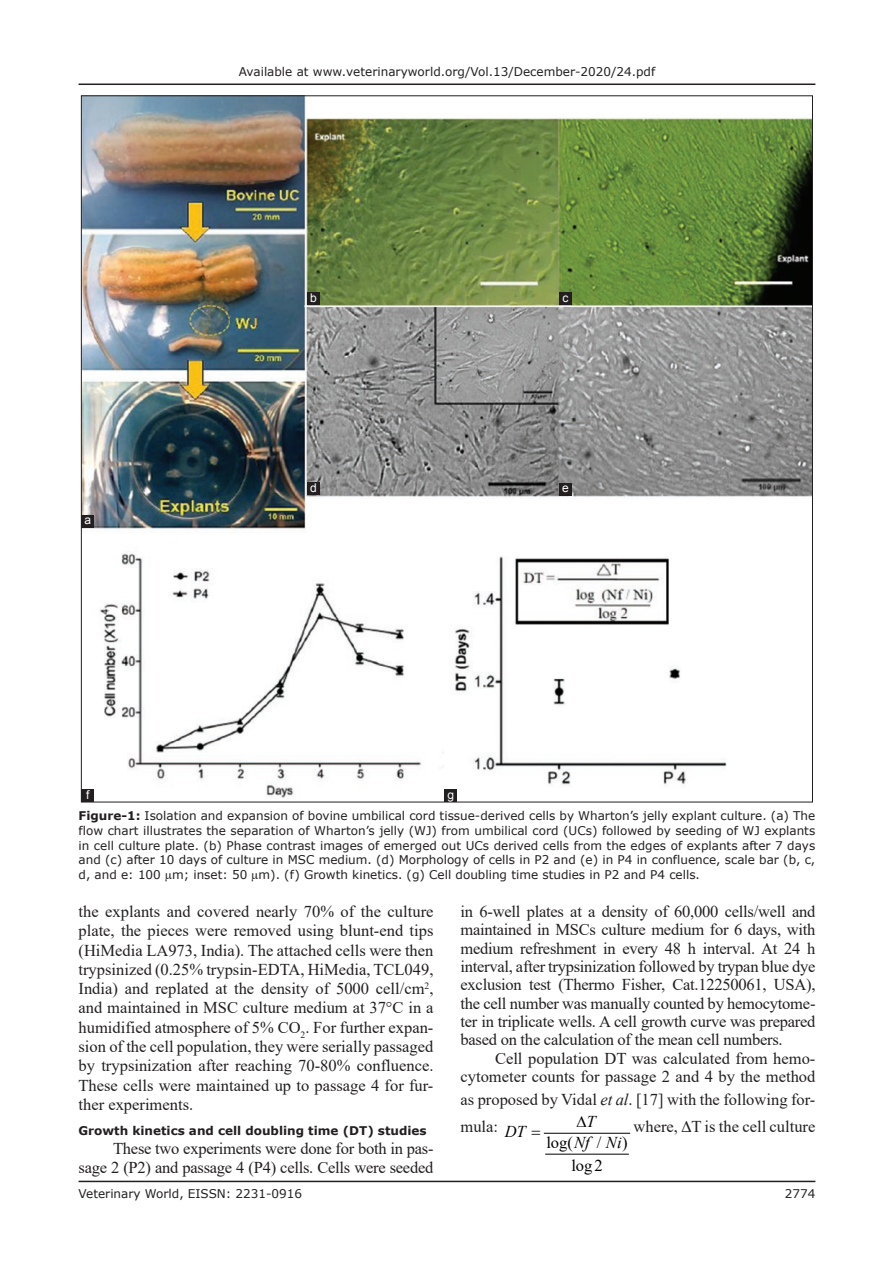
<style>
.page{position:relative;width:894px;height:1263px;background:#fff}
.page>*{position:absolute;margin:0;border:0;box-sizing:border-box;transform-origin:0 0}
.t1{font:16.5px/19.2px "Times New Roman";color:#231f20;text-align:justify}
.t2{font:16.5px/22.8px "Times New Roman";letter-spacing:-.005em;color:#000;text-align:right}
.t3{font:italic 16.5px "Times New Roman";color:#000}
.t4{font:12px/14.5px "Verdana";color:#231f20;text-align:justify}
.t5{font:700 12px "Verdana";color:#231f20}
.t6{font:12px "Arial";color:#fff}
.s1{font-weight:700}
.s2{font-style:italic}
</style>
<div class="page">
<hr style="left:78px;top:1180px;width:737px;height:2px;background:#231f20">
<hr style="left:78px;top:83px;width:737px;height:2px;background:#231f20">
<hr style="left:545px;top:1153px;width:83px;height:1px;background:#000">
<hr style="left:544px;top:1132px;width:85px;height:1px;background:#000">
<img style="left:83px;top:98px;width:727px;height:701px">
<div style="left:81px;top:515px;width:13px;height:12px;background:#231f20"></div>
<div style="left:307px;top:292px;width:12px;height:13px;background:#231f20"></div>
<div style="left:307px;top:482px;width:13px;height:13px;background:#231f20"></div>
<div style="left:559px;top:292px;width:13px;height:13px;background:#231f20"></div>
<div style="left:559px;top:482px;width:12px;height:13px;background:#231f20"></div>
<div style="left:444px;top:789px;width:13px;height:13px;background:#231f20"></div>
<div style="left:81px;top:789px;width:13px;height:13px;background:#231f20"></div>
<p class="t4" style="left:238px;top:64px;width:418px">Available at www.veterinaryworld.org/Vol.13/December-2020/24.pdf</p>
<p class="t6" style="left:310px;top:289px;width:8px">b</p>
<p class="t6" style="left:84px;top:512px;width:8px">a</p>
<p class="t6" style="left:310px;top:480px;width:8px">d</p>
<p class="t6" style="left:86px;top:786px;width:5px">f</p>
<p class="t6" style="left:447px;top:786px;width:8px">g</p>
<p class="t6" style="left:562px;top:289px;width:7px">c</p>
<p class="t6" style="left:562px;top:480px;width:8px">e</p>
<p class="t4" style="left:78px;top:808px;width:738px"><span class="s1">Figure-1:</span> Isolation and expansion of bovine umbilical cord tissue-derived cells by Wharton’s jelly explant culture. (a) The flow chart illustrates the separation of Wharton’s jelly (WJ) from umbilical cord (UCs) followed by seeding of WJ explants in cell culture plate. (b) Phase contrast images of emerged out UCs derived cells from the edges of explants after 7 days and (c) after 10 days of culture in MSC medium. (d) Morphology of cells in P2 and (e) in P4 in confluence, scale bar (b, c, d, and e: 100 m; inset: 50 m). (f) Growth kinetics. (g) Cell doubling time studies in P2 and P4 cells.</p>
<p class="t1" style="left:78px;top:901px;width:356px">the explants and covered nearly 70% of the culture plate, the pieces were removed using blunt-end tips (HiMedia LA973, India). The attached cells were then trypsinized (0.25% trypsin-EDTA, HiMedia, TCL049, India) and replated at the density of 5000 cell/cm<sup>2</sup>, and maintained in MSC culture medium at 37°C in a humidified atmosphere of 5% CO<sub>2</sub>. For further expan&shy;sion of the cell population, they were serially passaged by trypsinization after reaching 70-80% confluence.<br>These cells were maintained up to passage 4 for fur&shy;ther experiments.</p>
<p class="t5" style="left:78px;top:1122px;width:349px">Growth kinetics and cell doubling time (DT) studies</p>
<p class="t1" style="left:78px;top:1138px;width:356px;text-align:right">These two experiments were done for both in pas-<br>sage 2 (P2) and passage 4 (P4) cells. Cells were seeded</p>
<p class="t1" style="left:460px;top:902px;width:356px;line-height:18.3px">in 6-well plates at a density of 60,000 cells/well and maintained in MSCs culture medium for 6 days, with medium refreshment in every 48 h interval. At 24 h interval, after trypsinization followed by trypan blue dye exclusion test (Thermo Fisher, Cat.12250061, USA), the cell number was manually counted by hemocytome&shy;ter in triplicate wells. A cell growth curve was prepared based on the calculation of the mean cell numbers.</p>
<p class="t1" style="left:460px;top:1048px;width:356px;line-height:18.3px;text-align:right">Cell population DT was calculated from hemo&shy;cytometer counts for passage 2 and 4 by the method</p>
<p class="t1" style="left:460px;top:1085px;width:356px;line-height:27.3px">as proposed by Vidal <span class="s2">et al</span>. [17] with the following for&shy;mula:</p>
<p class="t2" style="left:546px;top:1130px;width:83px">log(<span class="s2">Nf Ni</span>)</p>
<p class="t3" style="left:576px;top:1110px;width:21px">∆T</p>
<p class="t3" style="left:504px;top:1120px;width:23px">DT</p>
<p class="t1" style="left:633px;top:1116px;width:183px">where, T is the cell culture</p>
<p class="t2" style="left:571px;top:1130px;width:33px">/<br>log 2</p>
<p class="t4" style="left:78px;top:1186px;width:225px">Veterinary World, EISSN: 2231-0916</p>
<p class="t4" style="left:784px;top:1186px;width:32px">2774</p>
</div>
